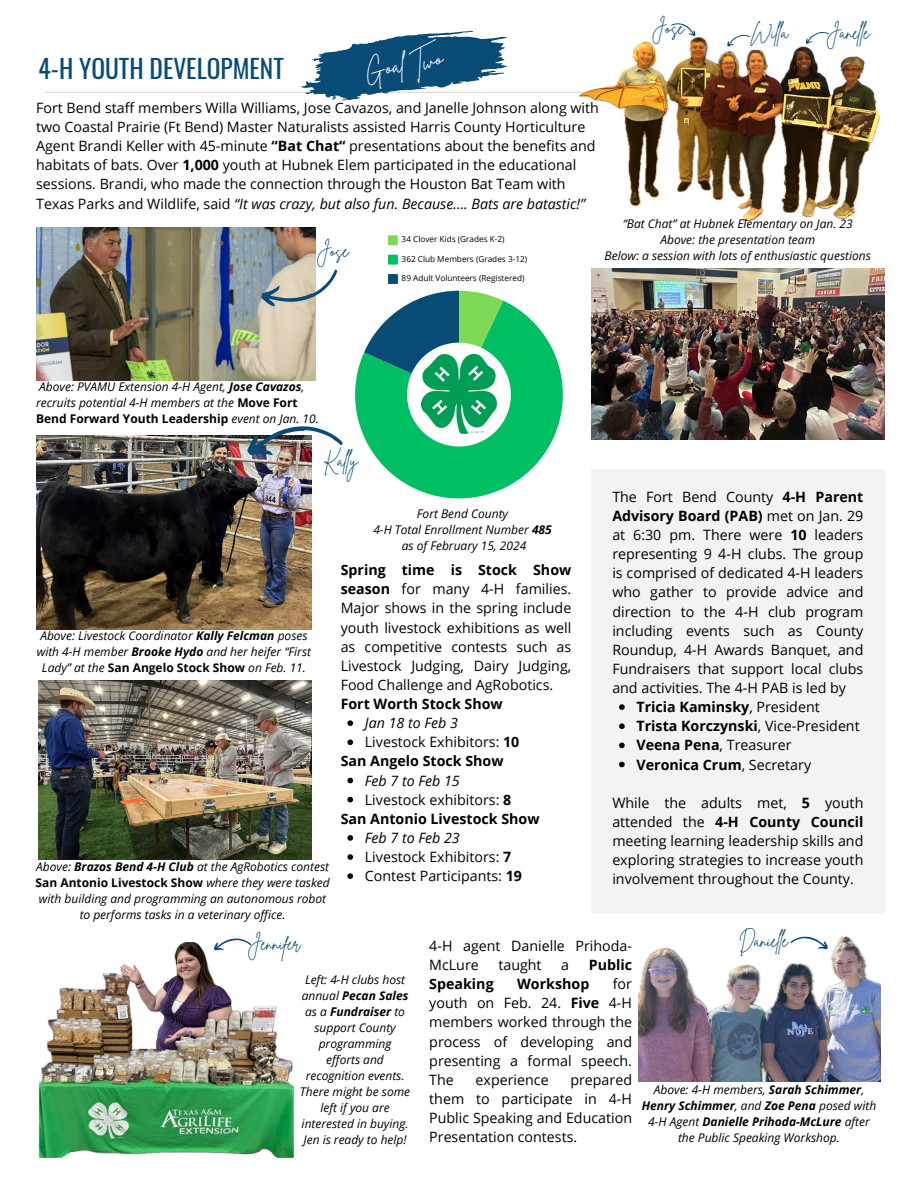
<style>
.page{position:relative;width:918px;height:1188px;background:#fff}
.page>*{position:absolute;margin:0;border:0;box-sizing:border-box;transform-origin:0 0}
.t1{font:25.5px "Oswald";color:#084b76}
.t2{font:22.5px "Brittany Signature";color:#fff}
.t3{font:18px "Brittany Signature";color:#084b76}
.t4{font:14.25px/19.2px "Open Sans";color:#000;text-align:justify}
.t5{font:700 14.25px "Open Sans";color:#000}
.t6{font:italic 14.25px "Open Sans";color:#000}
.t7{font:italic 12px/16px "Open Sans";color:#000;text-align:center}
.t8{font:8.25px "Open Sans";color:#000}
.s1{font-weight:700}
.s2{font-style:italic}
.s3{font-weight:700;font-style:normal}
.s4{font-weight:400}
</style>
<div class="page">
<hr style="left:45px;top:92px;width:538px;height:1px;background:#d9d9d9">
<svg style="left:301px;top:31px;width:206px;height:69px"></svg>
<img style="left:591px;top:269px;width:294px;height:171px">
<img style="left:36px;top:436px;width:276px;height:193px">
<img style="left:37px;top:228px;width:279px;height:153px">
<img style="left:579px;top:38px;width:301px;height:182px">
<img style="left:638px;top:936px;width:242px;height:145px">
<img style="left:121px;top:942px;width:89px;height:31px">
<img style="left:40px;top:973px;width:254px;height:185px">
<div style="left:388px;top:235px;width:10px;height:10px;background:#7ed957"></div>
<div style="left:388px;top:255px;width:10px;height:10px;background:#00bf63"></div>
<div style="left:388px;top:274px;width:10px;height:10px;background:#084b76"></div>
<svg style="left:355px;top:291px;width:208px;height:207px"></svg>
<img style="left:421px;top:354px;width:75px;height:79px">
<img style="left:39px;top:680px;width:273px;height:179px">
<div style="left:591px;top:469px;width:294px;height:445px;background:#f3f3f3"></div>
<svg style="left:671px;top:23px;width:27px;height:15px"></svg>
<svg style="left:725px;top:34px;width:25px;height:14px"></svg>
<svg style="left:804px;top:32px;width:26px;height:13px"></svg>
<svg style="left:790px;top:936px;width:40px;height:16px"></svg>
<svg style="left:259px;top:269px;width:79px;height:42px"></svg>
<img style="left:244px;top:426px;width:99px;height:35px">
<svg style="left:214px;top:938px;width:38px;height:13px"></svg>
<svg style="left:347px;top:720px;width:6px;height:6px"></svg>
<svg style="left:347px;top:739px;width:6px;height:6px"></svg>
<svg style="left:347px;top:778px;width:6px;height:5px"></svg>
<svg style="left:347px;top:797px;width:6px;height:5px"></svg>
<svg style="left:347px;top:835px;width:6px;height:6px"></svg>
<svg style="left:347px;top:854px;width:6px;height:6px"></svg>
<svg style="left:347px;top:873px;width:6px;height:6px"></svg>
<svg style="left:619px;top:704px;width:6px;height:6px"></svg>
<svg style="left:619px;top:723px;width:6px;height:6px"></svg>
<svg style="left:619px;top:743px;width:6px;height:5px"></svg>
<svg style="left:619px;top:762px;width:6px;height:5px"></svg>
<p class="t2" style="left:363px;top:57px;width:80px;rotate:-10deg">Goal Two</p>
<h4 class="t4" style="left:36px;top:98px;width:564px;text-align:left">Fort Bend staff members Willa Williams, Jose Cavazos, and Janelle Johnson along with two Coastal Prairie (Ft Bend) Master Naturalists assisted Harris County Horticulture Agent Brandi Keller with 45-minute <span class="s1">“Bat Chat“</span> presentations about the benefits and habitats of bats. Over <span class="s1">1,000</span> youth at Hubnek Elem participated in the educational sessions. Brandi, who made the connection through the Houston Bat Team with Texas Parks and Wildlife, said <span class="s2">“It was crazy, but also fun. Because…. Bats are batastic!”</span></h4>
<h3 class="t1" style="left:39px;top:49px;width:247px">4-H YOUTH DEVELOPMENT</h3>
<p class="t3" style="left:652px;top:16px;width:34px">Jose</p>
<p class="t3" style="left:751px;top:21px;width:39px">Wila</p>
<p class="t3" style="left:826px;top:21px;width:45px">Janel e</p>
<p class="t3" style="left:317px;top:239px;width:34px">Jose</p>
<p class="t8" style="left:402px;top:234px;width:104px">34 Clover Kids (Grades K-2)</p>
<p class="t8" style="left:402px;top:253px;width:127px">362 Club Members (Grades 3-12)</p>
<p class="t8" style="left:402px;top:272px;width:124px">89 Adult Volunteers (Registered)</p>
<p class="t7" style="left:623px;top:216px;width:232px">“Bat Chat” at Hubnek Elementary on Jan. 23</p>
<p class="t7" style="left:660px;top:232px;width:156px">Above: the presentation team</p>
<p class="t7" style="left:605px;top:248px;width:268px">Below: a session with lots of enthusiastic questions</p>
<h5 class="t7" style="left:36px;top:378px;width:284px;text-align:left">Above: PVAMU Extension 4-H Agent, <span class="s1">Jose Cavazos</span>, recruits potential 4-H members at the <span class="s3">Move Fort<br>Bend Forward Youth Leadership</span> event on Jan. 10.</h5>
<p class="t3" style="left:323px;top:449px;width:36px">Kal y</p>
<p class="t7" style="left:417px;top:506px;width:93px">Fort Bend County</p>
<h4 class="t7" style="left:373px;top:522px;width:180px">4-H Total Enrollment Number <span class="s1">485</span></h4>
<p class="t7" style="left:402px;top:538px;width:126px">as of February 15, 2024</p>
<h5 class="t7" style="left:37px;top:627px;width:276px">Above: Livestock Coordinator <span class="s1">Kally Felcman</span> poses with 4-H member <span class="s1">Brooke Hydo</span> and her heifer “First<br>Lady” at the <span class="s3">San Angelo Stock Show</span> on Feb. 11.</h5>
<p class="t7" style="left:36px;top:859px;width:296px">Above: <span class="s1">Brazos Bend 4-H Club</span> at the AgRobotics contest <span class="s3">San Antonio Livestock Show</span> where they were tasked with building and programming an autonomous robot to performs tasks in a veterinary office.</p>
<p class="t4" style="left:341px;top:560px;width:232px;text-align:left"><span class="s1">Spring time is Stock Show season</span> for many 4-H families.<br>Major shows in the spring include youth livestock exhibitions as well as competitive contests such as<br>Livestock Judging, Dairy Judging,<br>Food Challenge and AgRobotics.<br><span class="s1">Fort Worth Stock Show</span></p>
<p class="t6" style="left:365px;top:713px;width:94px">Jan 18 to Feb 3</p>
<p class="t4" style="left:365px;top:732px;width:156px">Livestock Exhibitors: <span class="s1">10</span></p>
<h3 class="t5" style="left:341px;top:751px;width:164px">San Angelo Stock Show</h3>
<p class="t6" style="left:365px;top:770px;width:96px">Feb 7 to Feb 15</p>
<p class="t4" style="left:365px;top:790px;width:148px">Livestock exhibitors: <span class="s1">8</span></p>
<p class="t5" style="left:341px;top:809px;width:200px">San Antonio Livestock Show</p>
<p class="t6" style="left:365px;top:828px;width:96px">Feb 7 to Feb 23</p>
<p class="t4" style="left:365px;top:847px;width:148px">Livestock Exhibitors: <span class="s1">7</span></p>
<h3 class="t4" style="left:365px;top:866px;width:159px">Contest Participants: <span class="s1">19</span></h3>
<h5 class="t4" style="left:612px;top:487px;width:253px">The Fort Bend County <span class="s1">4-H Parent Advisory Board (PAB)</span> met on Jan. 29 at 6:30 pm. There were <span class="s1">10</span> leaders representing 9 4-H clubs. The group is comprised of dedicated 4-H leaders who gather to provide advice and direction to the 4-H club program including events such as County Roundup, 4-H Awards Banquet, and Fundraisers that support local clubs and activities. The 4-H PAB is led by</h5>
<p class="t5" style="left:637px;top:697px;width:185px">Tricia Kaminsky<span class="s4">, President</span></p>
<p class="t5" style="left:637px;top:716px;width:225px">Trista Korczynski<span class="s4">, Vice-President</span></p>
<p class="t4" style="left:637px;top:735px;width:156px"><span class="s1">Veena Pena</span>, Treasurer</p>
<h5 class="t5" style="left:637px;top:754px;width:176px">Veronica Crum<span class="s4">, Secretary</span></h5>
<p class="t4" style="left:612px;top:793px;width:253px">While the adults met, <span class="s1">5</span> youth attended the <span class="s1">4-H County Council </span>meeting learning leadership skills and exploring strategies to increase youth involvement throughout the County.</p>
<h3 class="t3" style="left:248px;top:932px;width:55px">Jennifer</h3>
<p class="t7" style="left:300px;top:971px;width:112px">Left: 4-H clubs host annual <span class="s1">Pecan Sales </span>as a <span class="s1">Fundraiser</span> to support County programming<br>efforts and recognition events.<br>There might be some left if you are interested in buying.<br>Jen is ready to help!</p>
<p class="t4" style="left:429px;top:936px;width:204px">4-H agent Danielle Prihoda-<br>McLure</p>
<p class="t4" style="left:498px;top:955px;width:45px">taught</p>
<p class="t4" style="left:561px;top:955px;width:9px">a</p>
<p class="t5" style="left:589px;top:955px;width:45px">Public</p>
<p class="t4" style="left:429px;top:974px;width:204px;text-indent:184px">for youth on Feb. 24. <span class="s1">Five</span> 4-H members worked through the process of developing and presenting a formal speech.<br>The</p>
<p class="t5" style="left:429px;top:974px;width:66px">Speaking</p>
<p class="t5" style="left:517px;top:974px;width:74px">Workshop</p>
<p class="t4" style="left:429px;top:1070px;width:204px;text-indent:141px">prepared them to participate in 4-H Public Speaking and Education Presentation contests.</p>
<p class="t4" style="left:476px;top:1070px;width:75px">experience</p>
<p class="t3" style="left:739px;top:929px;width:50px">Daniel e</p>
<p class="t7" style="left:642px;top:1082px;width:236px">Above: 4-H members, <span class="s1">Sarah Schimmer</span>, <span class="s1">Henry Schimmer</span>, and <span class="s1">Zoe Pena</span> posed with 4-H Agent <span class="s1">Danielle Prihoda-McLure</span> after the Public Speaking Workshop.</p>
</div>
